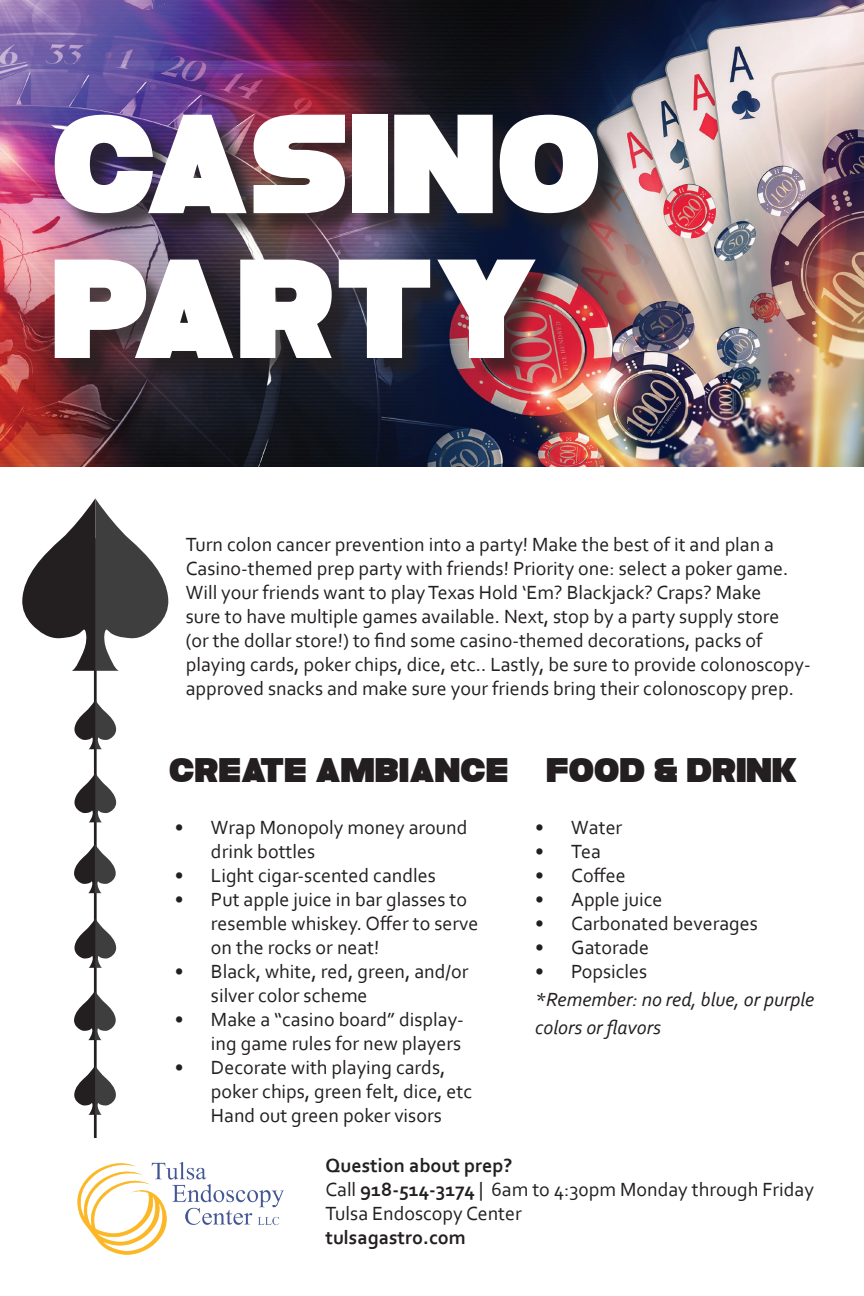
<style>
.page{position:relative;width:864px;height:1296px;background:#fff}
.page>*{position:absolute;margin:0;border:0;box-sizing:border-box;transform-origin:0 0}
.t1{font:144px/144.8px "Folklore";color:#fff}
.t2{font:35px "Folklore";color:#231f20}
.t3{font:20px/24px "Corbel";color:#231f20}
.t4{font:italic 20px/28px "Corbel";color:#231f20}
.t5{font:700 20px "Corbel";color:#231f20}
.s1{font-weight:700}
</style>
<div class="page">
<hr style="left:94px;top:538px;width:3px;height:600px;background:#231f20">
<svg style="left:22px;top:498px;width:147px;height:173px"></svg>
<svg style="left:74px;top:700px;width:42px;height:49px"></svg>
<svg style="left:74px;top:773px;width:42px;height:49px"></svg>
<svg style="left:74px;top:919px;width:42px;height:49px"></svg>
<svg style="left:74px;top:844px;width:42px;height:49px"></svg>
<svg style="left:74px;top:991px;width:42px;height:49px"></svg>
<svg style="left:74px;top:1066px;width:42px;height:49px"></svg>
<img style="left:0;top:0;width:864px;height:467px">
<div style="left:58px;top:117px;width:565px;height:265px;background:#231f20;opacity:.75"></div>
<img style="left:77px;top:1134px;width:207px;height:121px">
<h1 class="t1" style="left:55px;top:95px;width:552px">CASINO<br>PARTY</h1>
<p class="t3" style="left:186px;top:531px;width:626px">Turn colon cancer prevention into a party! Make the best of it and plan a Casino-themed prep party with friends! Priority one: select a poker game.<br>Will your friends want to play Texas Hold ‘Em? Blackjack? Craps? Make<br>sure to have multiple games available. Next, stop by a party supply store<br>(or the dollar store!) to find some casino-themed decorations, packs of playing cards, poker chips, dice, etc.. Lastly, be sure to provide colonoscopy&shy;approved snacks and make sure your friends bring their colonoscopy prep.</p>
<h2 class="t2" style="left:170px;top:755px;width:630px">CREATE AMBIANCE FOOD &amp; DRINK</h2>
<p class="t3" style="left:211px;top:815px;width:258px;text-indent:-36px">• Wrap Monopoly money around drink bottles</p>
<p class="t3" style="left:175px;top:863px;width:262px">• Light cigar-scented candles</p>
<p class="t3" style="left:211px;top:887px;width:269px;text-indent:-36px">• Put apple juice in bar glasses to resemble whiskey. Offer to serve on the rocks or neat!</p>
<p class="t3" style="left:211px;top:959px;width:259px;text-indent:-36px">• Black, white, red, green, and/or silver color scheme</p>
<p class="t3" style="left:175px;top:1007px;width:290px;text-align:right">• Make a “casino board” display&shy;ing game rules for new players</p>
<p class="t3" style="left:211px;top:1055px;width:263px;text-indent:-36px">• Decorate with playing cards, poker chips, green felt, dice, etc<br>Hand out green poker visors</p>
<p class="t3" style="left:535px;top:815px;width:89px">• Water</p>
<p class="t3" style="left:535px;top:839px;width:67px">• Tea</p>
<p class="t3" style="left:535px;top:863px;width:92px">• Coffee</p>
<p class="t3" style="left:535px;top:887px;width:129px">• Apple juice</p>
<p class="t3" style="left:535px;top:911px;width:224px">• Carbonated beverages</p>
<p class="t3" style="left:535px;top:935px;width:115px">• Gatorade</p>
<p class="t3" style="left:535px;top:959px;width:113px">• Popsicles</p>
<p class="t4" style="left:535px;top:985px;width:280px">*Remember: no red, blue, or purple colors or flavors</p>
<p class="t3" style="left:325px;top:1153px;width:490px"><span class="s1">Question about prep?<br></span>Call <span class="s1">918-514-3174</span> | 6am to 4:30pm Monday through Friday<br>Tulsa Endoscopy Center</p>
<p class="t5" style="left:325px;top:1225px;width:142px">tulsagastro.com</p>
</div>
